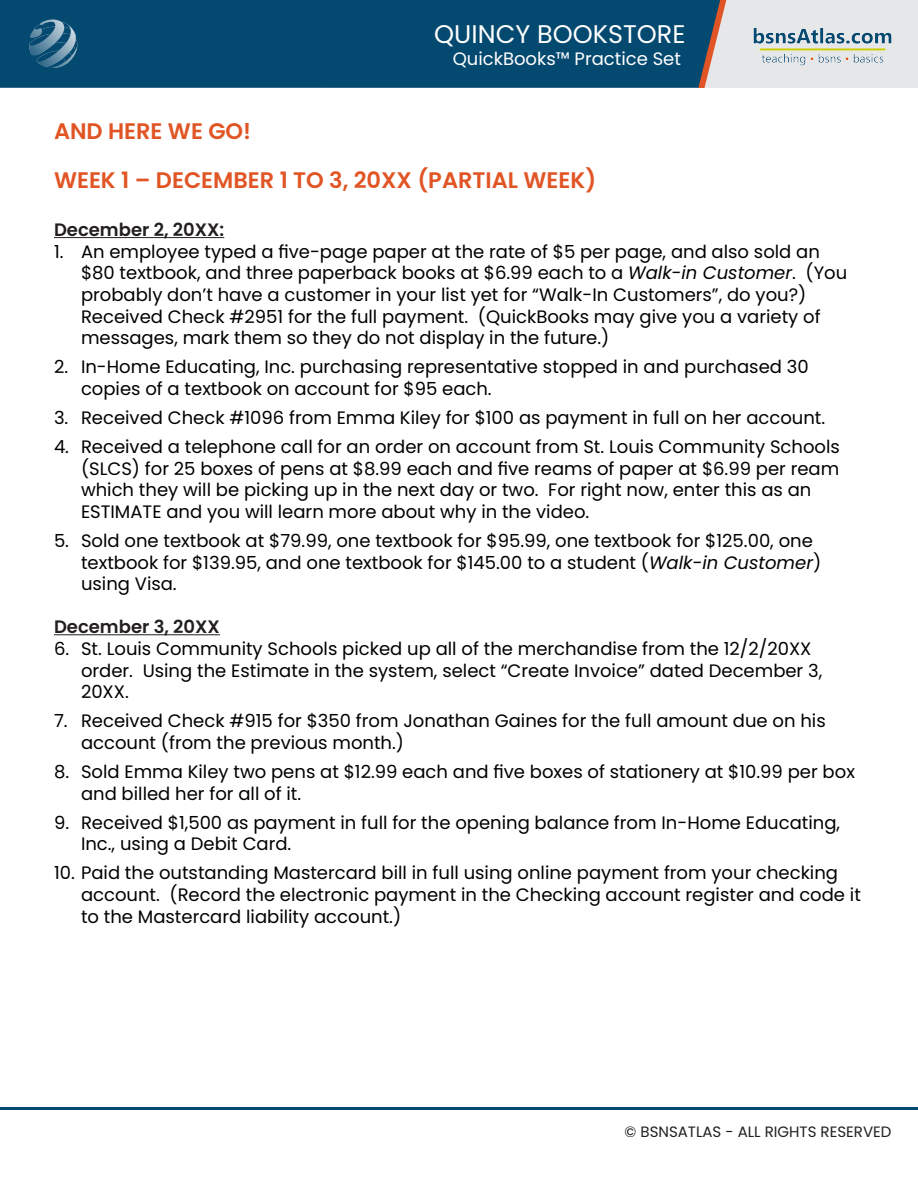
<style>
.page{position:relative;width:918px;height:1188px;background:#fff}
.page>*{position:absolute;margin:0;border:0;box-sizing:border-box;transform-origin:0 0}
.t1{font:25.5px "Poppins";color:#fff}
.t2{font:600 22.5px/48.6px "Poppins";color:#e15525}
.t3{font:18px/21.6px "Poppins";color:#000}
.t4{font:600 18px "Poppins";color:#231f20}
.t5{font:18px "Poppins";color:#fff}
.t6{font:15px "Poppins";color:#231f20}
.s1{font-style:italic}
</style>
<div class="page">
<div style="left:324px;top:0;width:594px;height:88px;background:#e6e7e9"></div>
<div style="left:0;top:0;width:695px;height:88px;background:#044970"></div>
<svg style="left:695px;top:0;width:32px;height:88px"></svg>
<img style="left:753px;top:28px;width:139px;height:38px">
<hr style="left:0;top:1107px;width:918px;height:3px;background:#034971">
<img style="left:24px;top:16px;width:58px;height:54px">
<hr style="left:54px;top:237px;width:170px;height:1px;background:#231f20">
<hr style="left:54px;top:634px;width:166px;height:1px;background:#231f20">
<h1 class="t1" style="left:434px;top:20px;width:253px">QUINCY BOOKSTORE</h1>
<p class="t5" style="left:453px;top:48px;width:230px">QuickBooks™ Practice Set</p>
<p class="t2" style="left:54px;top:107px;width:544px">AND HERE WE GO!<br>WEEK 1 – DECEMBER 1 TO 3, 20XX (PARTIAL WEEK)</p>
<p class="t4" style="left:54px;top:219px;width:172px">December 2, 20XX:</p>
<p class="t3" style="left:81px;top:241px;width:768px;text-indent:-27px">1. An employee typed a five-page paper at the rate of $5 per page, and also sold an $80 textbook, and three paperback books at $6.99 each to a <span class="s1">Walk-in Customer</span>. (You probably don’t have a customer in your list yet for “Walk-In Customers”, do you?)<br>Received Check #2951 for the full payment. (QuickBooks may give you a variety of messages, mark them so they do not display in the future.)</p>
<p class="t3" style="left:81px;top:356px;width:729px;text-indent:-27px">2. In-Home Educating, Inc. purchasing representative stopped in and purchased 30 copies of a textbook on account for $95 each.</p>
<p class="t3" style="left:54px;top:407px;width:773px">3. Received Check #1096 from Emma Kiley for $100 as payment in full on her account.</p>
<p class="t3" style="left:81px;top:436px;width:760px;text-indent:-27px">4. Received a telephone call for an order on account from St. Louis Community Schools (SLCS) for 25 boxes of pens at $8.99 each and five reams of paper at $6.99 per ream which they will be picking up in the next day or two. For right now, enter this as an ESTIMATE and you will learn more about why in the video.</p>
<p class="t3" style="left:81px;top:530px;width:742px;text-indent:-27px">5. Sold one textbook at $79.99, one textbook for $95.99, one textbook for $125.00, one textbook for $139.95, and one textbook for $145.00 to a student (<span class="s1">Walk-in Customer</span>) using Visa.</p>
<p class="t4" style="left:54px;top:617px;width:167px">December 3, 20XX</p>
<p class="t3" style="left:81px;top:638px;width:743px;text-indent:-27px">6. St. Louis Community Schools picked up all of the merchandise from the 12/2/20XX order. Using the Estimate in the system, select “Create Invoice” dated December 3,<br>20XX.</p>
<p class="t3" style="left:81px;top:710px;width:746px;text-indent:-27px">7. Received Check #915 for $350 from Jonathan Gaines for the full amount due on his account (from the previous month.)</p>
<p class="t3" style="left:81px;top:761px;width:775px;text-indent:-27px">8. Sold Emma Kiley two pens at $12.99 each and five boxes of stationery at $10.99 per box and billed her for all of it.</p>
<p class="t3" style="left:81px;top:812px;width:761px;text-indent:-27px">9. Received $1,500 as payment in full for the opening balance from In-Home Educating,<br>Inc., using a Debit Card.</p>
<p class="t3" style="left:81px;top:862px;width:781px;text-indent:-27px">10. Paid the outstanding Mastercard bill in full using online payment from your checking account. (Record the electronic payment in the Checking account register and code it to the Mastercard liability account.)</p>
<p class="t6" style="left:625px;top:1123px;width:268px">© BSNSATLAS - ALL RIGHTS RESERVED</p>
</div>
